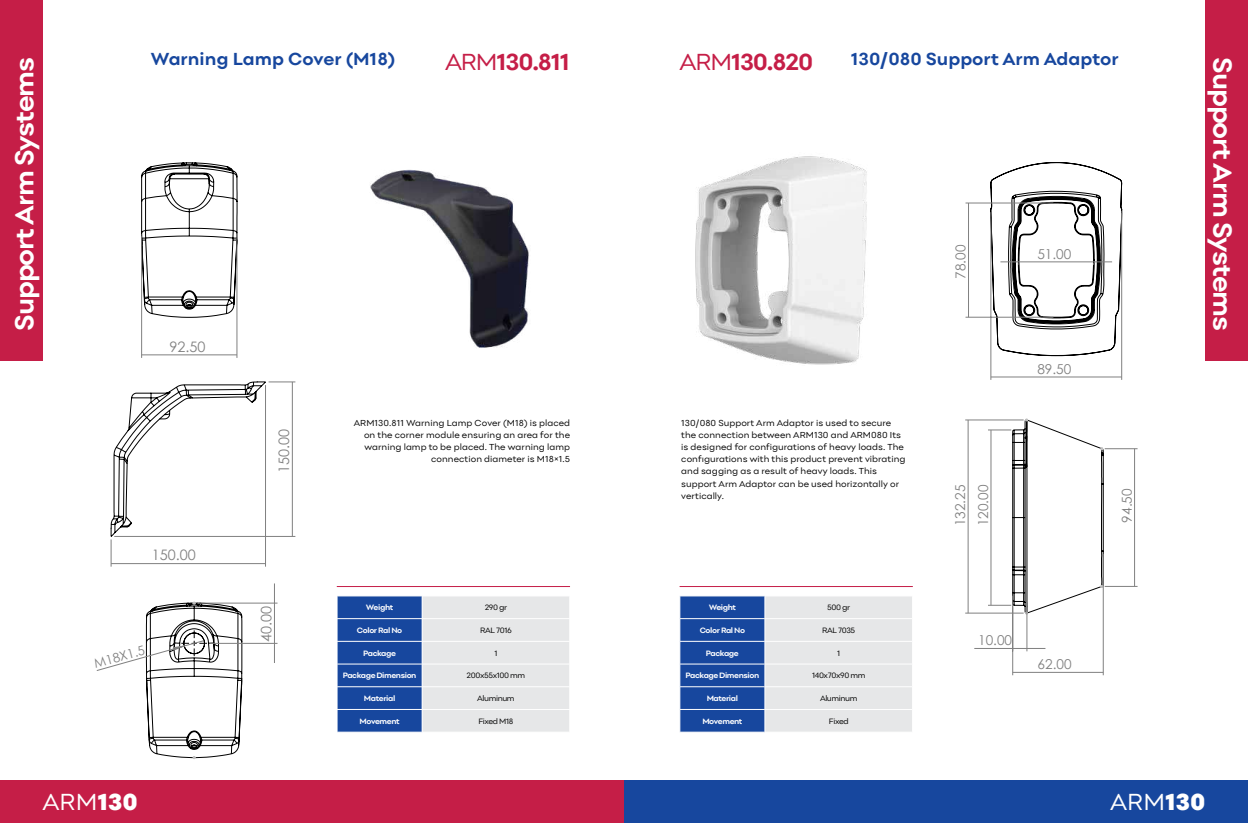
<style>
.page{position:relative;width:1248px;height:823px;background:#fff}
.page>*{position:absolute;margin:0;border:0;box-sizing:border-box;transform-origin:0 0}
.t1{font:700 27px "Point";letter-spacing:-.04em;color:#fff}
.t2{font:700 24px "Point";letter-spacing:-.05em;color:#c51e47}
.t3{font:24px "Point";color:#fff}
.t4{font:700 18px "Point";color:#17479e}
.t5{font:14.4px "Century Gothic";color:#808080}
.t6{font:13.6px "Century Gothic";color:#808080}
.t7{font:12.9px "Century Gothic";color:#808080}
.t8{font:9px/12px "Point";letter-spacing:.005em;color:#000;text-align:right}
.t9{font:700 8px "Point";letter-spacing:-.05em;color:#fff}
.t10{font:8px "Point";letter-spacing:-.05em;color:#000}
.s1{font-weight:400}
.s2{font-weight:900}
</style>
<div class="page">
<div style="left:0;top:0;width:43px;height:360px;background:#c51e47"></div>
<hr style="left:337px;top:585px;width:233px;height:1px;background:#c51e47">
<svg style="left:337px;top:596px;width:232px;height:135px;background:#9fb0cf"></svg>
<img style="left:370px;top:169px;width:159px;height:179px">
<svg style="left:141px;top:162px;width:102px;height:595px"></svg>
<svg style="left:181px;top:670px;width:26px;height:89px"></svg>
<svg style="left:97px;top:235px;width:199px;height:435px"></svg>
<hr style="left:292px;top:381px;width:1px;height:155px;background:#808080">
<hr style="left:142px;top:354px;width:95px;height:1px;background:#808080">
<hr style="left:111px;top:563px;width:154px;height:1px;background:#808080">
<div style="left:0;top:780px;width:624px;height:42px;background:#c51e47"></div>
<div style="left:1205px;top:0;width:42px;height:360px;background:#c51e47"></div>
<hr style="left:679px;top:585px;width:233px;height:1px;background:#c51e47">
<svg style="left:679px;top:596px;width:233px;height:135px;background:#9fb0cf"></svg>
<img style="left:695px;top:156px;width:172px;height:209px">
<svg style="left:990px;top:162px;width:131px;height:451px"></svg>
<svg style="left:1024px;top:418px;width:79px;height:196px"></svg>
<hr style="left:1104px;top:448px;width:33px;height:1px;background:#808080">
<hr style="left:1104px;top:585px;width:33px;height:1px;background:#808080">
<hr style="left:965px;top:612px;width:58px;height:1px;background:#808080">
<hr style="left:965px;top:419px;width:58px;height:1px;background:#808080">
<hr style="left:1134px;top:448px;width:1px;height:138px;background:#808080">
<hr style="left:967px;top:419px;width:1px;height:193px;background:#808080">
<hr style="left:1102px;top:553px;width:1px;height:121px;background:#808080">
<hr style="left:1012px;top:606px;width:1px;height:68px;background:#808080">
<hr style="left:1121px;top:213px;width:1px;height:166px;background:#808080">
<hr style="left:990px;top:212px;width:1px;height:167px;background:#808080">
<hr style="left:1026px;top:469px;width:1px;height:182px;background:#808080">
<hr style="left:1012px;top:595px;width:1px;height:56px;background:#808080">
<svg style="left:988px;top:429px;width:23px;height:1px"></svg>
<svg style="left:988px;top:604px;width:23px;height:1px"></svg>
<hr style="left:965px;top:203px;width:88px;height:1px;background:#808080">
<hr style="left:965px;top:317px;width:88px;height:1px;background:#808080">
<hr style="left:1012px;top:671px;width:91px;height:1px;background:#808080">
<hr style="left:990px;top:376px;width:131px;height:1px;background:#808080">
<hr style="left:974px;top:647px;width:38px;height:1px;background:#808080">
<svg style="left:1093px;top:261px;width:18px;height:4px"></svg>
<hr style="left:1018px;top:261px;width:75px;height:1px;background:#808080">
<svg style="left:1000px;top:261px;width:19px;height:4px"></svg>
<hr style="left:990px;top:429px;width:1px;height:176px;background:#808080">
<hr style="left:968px;top:203px;width:1px;height:114px;background:#808080">
<div style="left:624px;top:780px;width:623px;height:42px;background:#17479e"></div>
<h1 class="t1" style="left:8px;top:330px;width:275px;rotate:-90deg">Support Arm Systems</h1>
<h3 class="t4" style="left:150px;top:48px;width:246px">Warning Lamp Cover (M18)</h3>
<h2 class="t2" style="left:445px;top:47px;width:126px"><span class="s1">ARM</span>130.811</h2>
<h3 class="t5" style="left:169px;top:336px;width:37px">92.50</h3>
<h3 class="t5" style="left:152px;top:544px;width:45px">150.00</h3>
<h3 class="t7" style="left:92px;top:654px;width:53px;rotate:-15deg">M18X1.5</h3>
<h2 class="t3" style="left:43px;top:787px;width:97px">ARM<span class="s2">130</span></h2>
<h3 class="t5" style="left:274px;top:472px;width:45px;rotate:-90deg">150.00</h3>
<h3 class="t5" style="left:256px;top:642px;width:37px;rotate:-90deg">40.00</h3>
<p class="t8" style="left:354px;top:417px;width:218px">ARM130.811 Warning Lamp Cover (M18) is placed on the corner module ensuring an area for the warning lamp to be placed. The warning lamp connection diameter is M18×1.5</p>
<p class="t9" style="left:366px;top:602px;width:29px">Weight</p>
<p class="t10" style="left:484px;top:602px;width:24px">290 gr</p>
<p class="t9" style="left:357px;top:625px;width:47px">Color Ral No</p>
<p class="t10" style="left:480px;top:625px;width:33px">RAL 7016</p>
<p class="t9" style="left:363px;top:647px;width:34px">Package</p>
<p class="t10" style="left:494px;top:647px;width:5px">1</p>
<p class="t9" style="left:343px;top:670px;width:75px">Package Dimension</p>
<p class="t10" style="left:466px;top:670px;width:60px">200x55x100 mm</p>
<p class="t9" style="left:364px;top:693px;width:33px">Material</p>
<p class="t10" style="left:477px;top:693px;width:39px">Aluminum</p>
<p class="t9" style="left:359px;top:715px;width:42px">Movement</p>
<p class="t10" style="left:478px;top:715px;width:37px">Fixed M18</p>
<h2 class="t2" style="left:679px;top:47px;width:135px"><span class="s1">ARM</span>130.820</h2>
<h3 class="t4" style="left:850px;top:48px;width:269px">130/080 Support Arm Adaptor</h3>
<h3 class="t6" style="left:951px;top:279px;width:35px;rotate:-90deg">78.00</h3>
<h3 class="t6" style="left:1037px;top:244px;width:35px">51.00</h3>
<h3 class="t6" style="left:1037px;top:359px;width:35px">89.50</h3>
<p class="t8" style="left:681px;top:417px;width:226px;text-align:left">130/080 Support Arm Adaptor is used to secure the connection between ARM130 and ARM080 Its is designed for configurations of heavy loads. The confıgurations with this product prevent vibrating and sagging as a result of heavy loads. This support Arm Adaptor can be used horizontally or vertically.</p>
<p class="t9" style="left:708px;top:602px;width:29px">Weight</p>
<p class="t10" style="left:827px;top:602px;width:25px">500 gr</p>
<p class="t9" style="left:699px;top:625px;width:47px">Color Ral No</p>
<p class="t10" style="left:822px;top:625px;width:35px">RAL 7035</p>
<p class="t9" style="left:705px;top:647px;width:34px">Package</p>
<p class="t10" style="left:837px;top:647px;width:5px">1</p>
<p class="t9" style="left:685px;top:670px;width:75px">Package Dimension</p>
<p class="t10" style="left:812px;top:670px;width:55px">140x70x90 mm</p>
<p class="t9" style="left:706px;top:693px;width:33px">Material</p>
<p class="t10" style="left:820px;top:693px;width:39px">Aluminum</p>
<p class="t9" style="left:702px;top:715px;width:42px">Movement</p>
<p class="t10" style="left:828px;top:715px;width:21px">Fixed</p>
<h3 class="t6" style="left:973px;top:526px;width:43px;rotate:-90deg">120.00</h3>
<h3 class="t6" style="left:950px;top:526px;width:43px;rotate:-90deg">132.25</h3>
<h3 class="t6" style="left:1117px;top:522px;width:35px;rotate:-90deg">94.50</h3>
<h3 class="t6" style="left:978px;top:630px;width:35px">10.00</h3>
<h3 class="t6" style="left:1037px;top:654px;width:35px">62.00</h3>
<h1 class="t1" style="left:1238px;top:57px;width:275px;rotate:90deg">Support Arm Systems</h1>
<h2 class="t3" style="left:1109px;top:787px;width:97px">ARM<span class="s2">130</span></h2>
</div>
